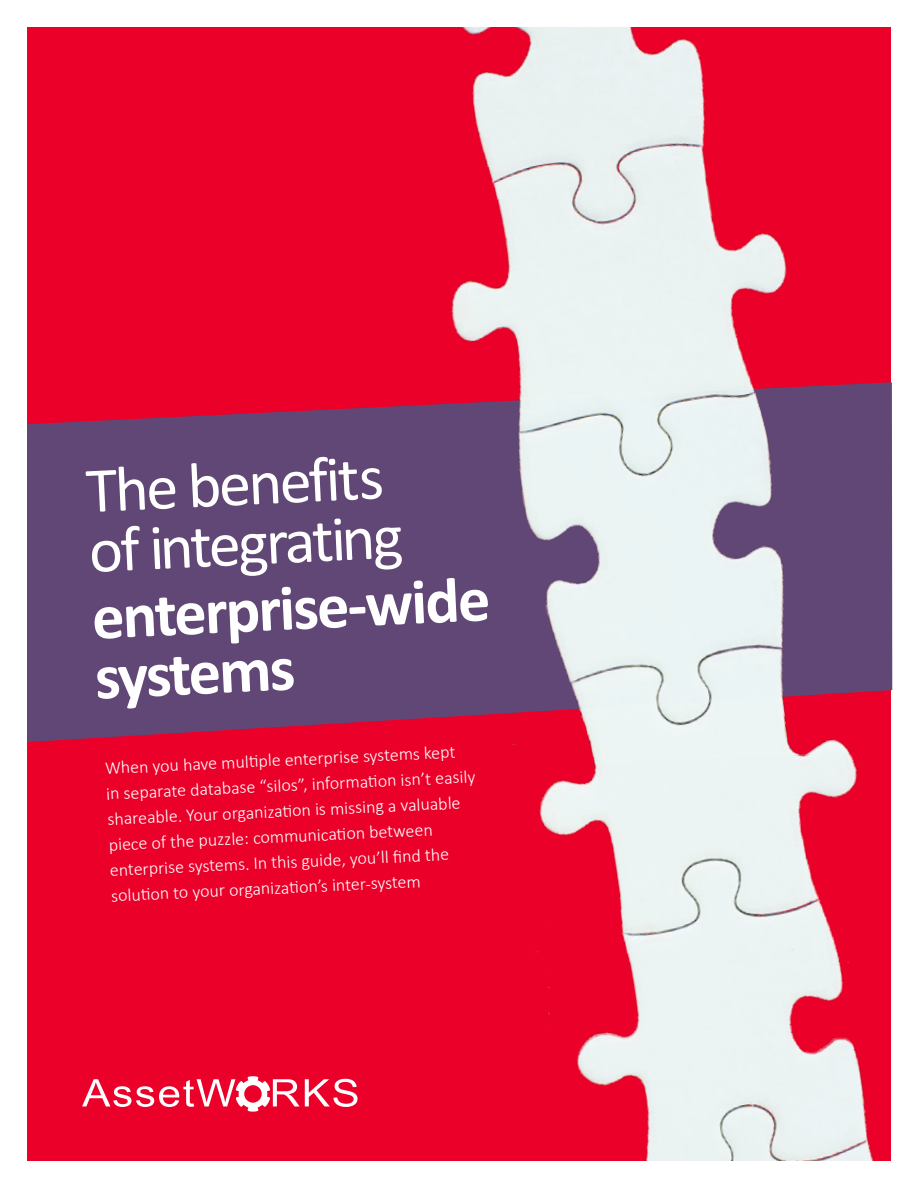
<style>
.page{position:relative;width:918px;height:1188px;background:#fff}
.page>*{position:absolute;margin:0;border:0;box-sizing:border-box;transform-origin:0 0}
.t1{font:64.5px/59.8px "Calibri";color:#fff}
.t2{font:700 64.5px/59.4px "Calibri";color:#fff}
.t3{font:300 18px/25.5px "Calibri";color:#fff}
</style>
<div class="page">
<div style="left:27px;top:27px;width:864px;height:1134px;background:#eb0029"></div>
<img style="left:451px;top:27px;width:423px;height:1134px">
<svg style="left:82px;top:1076px;width:276px;height:36px"></svg>
<svg style="left:27px;top:382px;width:865px;height:360px;background:#733f6d"></svg>
<img style="left:497px;top:388px;width:353px;height:377px">
<h1 class="t1" style="left:84px;top:462px;width:316px;rotate:-3deg">The benefits of integrating</h1>
<h1 class="t2" style="left:90px;top:589px;width:400px;rotate:-3deg">enterprise-wide systems</h1>
<p class="t3" style="left:104px;top:756px;width:372px;rotate:-3deg">When you have multi ple enterprise systems kept<br>in separate database “silos”, informati on isn’t easily shareable. Your organizati on is missing a valuable piece of the puzzle: communicati on between enterprise systems. In this guide, you’ll fi nd the soluti on to your organizati on’s inter-system</p>
</div>
